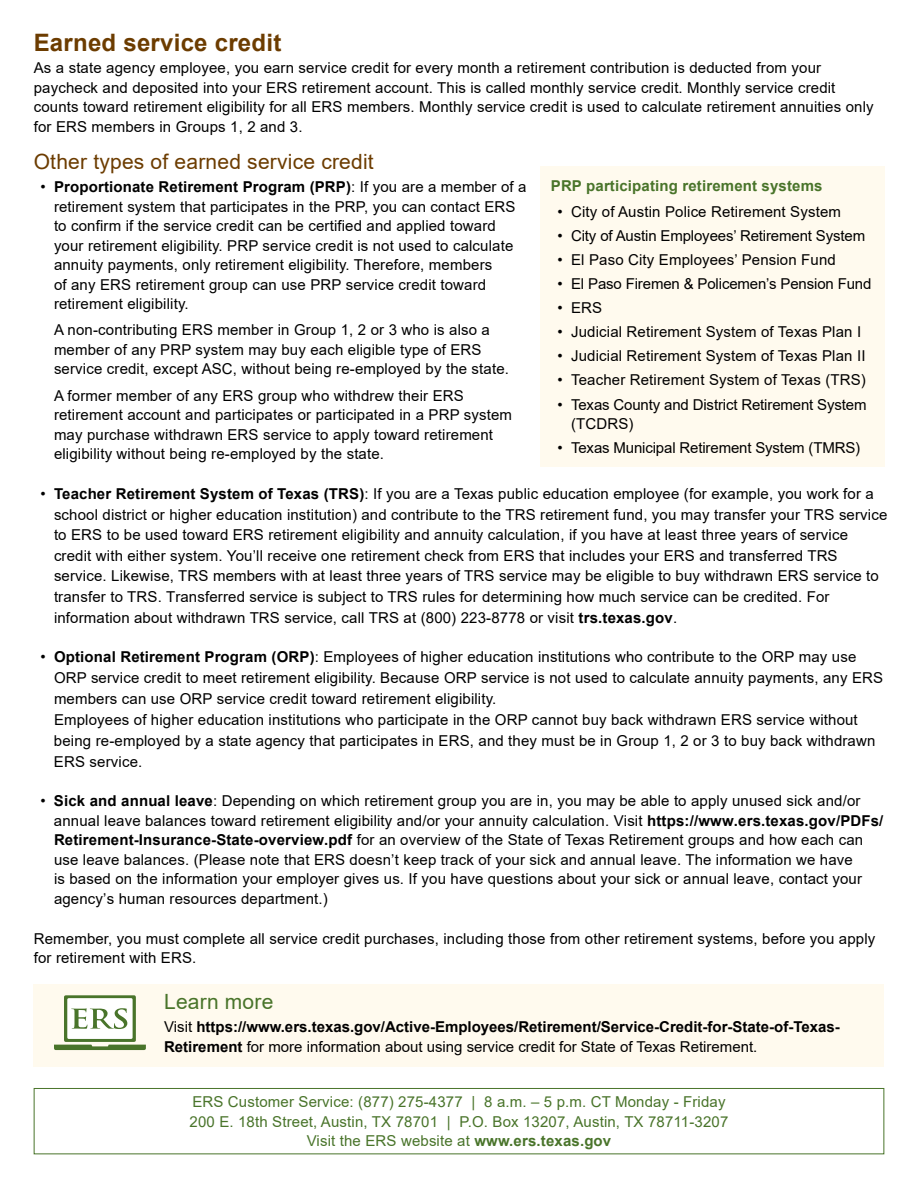
<style>
.page{position:relative;width:918px;height:1188px;background:#fff}
.page>*{position:absolute;margin:0;border:0;box-sizing:border-box;transform-origin:0 0}
.t1{font:700 24px "Arial";letter-spacing:.01em;color:#6c3c00}
.t2{font:21px "Arial";letter-spacing:.01em;color:#6c3c00}
.t3{font:21px "Arial";letter-spacing:.01em;color:#49742a}
.t4{font:15px/19.5px "Arial";letter-spacing:.01em;color:#000}
.t5{font:700 15px/19.5px "Arial";color:#000}
.t6{font:15px/19.5px "Arial";letter-spacing:-.01em;color:#000}
.t7{font:15px/19.5px "Arial";letter-spacing:.01em;color:#49742a;text-align:center}
.t8{font:700 15px "Arial";letter-spacing:.01em;color:#49742a}
.s1{font-weight:700}
.s2{font-weight:400}
</style>
<div class="page">
<div style="left:34px;top:1088px;width:850px;height:66px;border:1px solid #49742a"></div>
<div style="left:540px;top:166px;width:344px;height:301px;background:#fffaee"></div>
<div style="left:34px;top:985px;width:850px;height:82px;background:#fffaee"></div>
<div style="left:64px;top:995px;width:72px;height:47px;background:#49742a;border-radius:2px"></div>
<div style="left:67px;top:998px;width:66px;height:41px;background:#fff;border-radius:2px"></div>
<svg style="left:54px;top:1045px;width:92px;height:5px"></svg>
<svg style="left:71px;top:1008px;width:56px;height:21px"></svg>
<h2 class="t1" style="left:34px;top:26px;width:249px">Earned service credit</h2>
<p class="t4" style="left:34px;top:58px;width:841px">As a state agency employee, you earn service credit for every month a retirement contribution is deducted from your paycheck and deposited into your ERS retirement account. This is called monthly service credit. Monthly service credit counts toward retirement eligibility for all ERS members. Monthly service credit is used to calculate retirement annuities only for ERS members in Groups 1, 2 and 3.</p>
<h3 class="t2" style="left:34px;top:147px;width:341px">Other types of earned service credit</h3>
<p class="t4" style="left:54px;top:177px;width:474px;text-indent:-14px">• <span class="s1">Proportionate Retirement Program (PRP)</span>: If you are a member of a retirement system that participates in the PRP, you can contact ERS to confirm if the service credit can be certified and applied toward your retirement eligibility. PRP service credit is not used to calculate annuity payments, only retirement eligibility. Therefore, members<br>of any ERS retirement group can use PRP service credit toward retirement eligibility.</p>
<p class="t4" style="left:54px;top:320px;width:457px">A non-contributing ERS member in Group 1, 2 or 3 who is also a member of any PRP system may buy each eligible type of ERS service credit, except ASC, without being re-employed by the state.</p>
<p class="t4" style="left:54px;top:386px;width:460px">A former member of any ERS group who withdrew their ERS retirement account and participates or participated in a PRP system may purchase withdrawn ERS service to apply toward retirement eligibility without being re-employed by the state.</p>
<p class="t4" style="left:54px;top:483px;width:835px;line-height:20.7px;text-indent:-14px">• <span class="s1">Teacher Retirement System of Texas (TRS)</span>: If you are a Texas public education employee (for example, you work for a school district or higher education institution) and contribute to the TRS retirement fund, you may transfer your TRS service to ERS to be used toward ERS retirement eligibility and annuity calculation, if you have at least three years of service credit with either system. You’ll receive one retirement check from ERS that includes your ERS and transferred TRS service. Likewise, TRS members with at least three years of TRS service may be eligible to buy withdrawn ERS service to transfer to TRS. Transferred service is subject to TRS rules for determining how much service can be credited. For information about withdrawn TRS service, call TRS at (800) 223-8778 or visit <span class="s1">trs.texas.gov</span>.</p>
<p class="t4" style="left:54px;top:647px;width:831px;line-height:20.9px;text-indent:-13px">• <span class="s1">Optional Retirement Program (ORP)</span>: Employees of higher education institutions who contribute to the ORP may use ORP service credit to meet retirement eligibility. Because ORP service is not used to calculate annuity payments, any ERS members can use ORP service credit toward retirement eligibility.<br>Employees of higher education institutions who participate in the ORP cannot buy back withdrawn ERS service without being re-employed by a state agency that participates in ERS, and they must be in Group 1, 2 or 3 to buy back withdrawn ERS service.</p>
<p class="t4" style="left:54px;top:791px;width:831px;text-indent:-14px">• <span class="s1">Sick and annual leave</span>: Depending on which retirement group you are in, you may be able to apply unused sick and/or annual leave balances toward retirement eligibility and/or your annuity calculation. Visit <span class="s1">https://www.ers.texas.gov/PDFs/ Retirement-Insurance-State-overview.pdf</span> for an overview of the State of Texas Retirement groups and how each can use leave balances. (Please note that ERS doesn’t keep track of your sick and annual leave. The information we have<br>is based on the information your employer gives us. If you have questions about your sick or annual leave, contact your agency’s human resources department.)</p>
<p class="t4" style="left:34px;top:929px;width:843px">Remember, you must complete all service credit purchases, including those from other retirement systems, before you apply for retirement with ERS.</p>
<h4 class="t8" style="left:551px;top:175px;width:273px">PRP participating retirement systems</h4>
<h4 class="t4" style="left:558px;top:202px;width:285px">• City of Austin Police Retirement System</h4>
<h4 class="t6" style="left:558px;top:226px;width:309px">• City of Austin Employees’ Retirement System</h4>
<h4 class="t4" style="left:558px;top:250px;width:280px">• El Paso City Employees’ Pension Fund</h4>
<h4 class="t6" style="left:558px;top:274px;width:315px">• El Paso Firemen &amp; Policemen’s Pension Fund</h4>
<h4 class="t4" style="left:558px;top:298px;width:46px">• ERS</h4>
<h4 class="t4" style="left:558px;top:322px;width:305px">• Judicial Retirement System of Texas Plan I</h4>
<h4 class="t4" style="left:558px;top:346px;width:309px">• Judicial Retirement System of Texas Plan II</h4>
<h4 class="t4" style="left:558px;top:370px;width:310px">• Teacher Retirement System of Texas (TRS)</h4>
<h4 class="t6" style="left:571px;top:394px;width:297px;text-indent:-14px">• Texas County and District Retirement System (TCDRS)</h4>
<h4 class="t6" style="left:558px;top:438px;width:304px">• Texas Municipal Retirement System (TMRS)</h4>
<h3 class="t3" style="left:164px;top:987px;width:111px">Learn more</h3>
<p class="t5" style="left:164px;top:1017px;width:677px"><span class="s2">Visit</span> https://www.ers.texas.gov/Active-Employees/Retirement/Service-Credit-for-State-of-Texas-<br>Retirement <span class="s2">for more information about using service credit for State of Texas Retirement.</span></p>
<p class="t7" style="left:190px;top:1092px;width:540px">ERS Customer Service: (877) 275-4377 | 8 a.m. – 5 p.m. CT Monday - Friday<br>200 E. 18th Street, Austin, TX 78701 | P.O. Box 13207, Austin, TX 78711-3207<br>Visit the ERS website at <span class="s1">www.ers.texas.gov</span></p>
</div>
